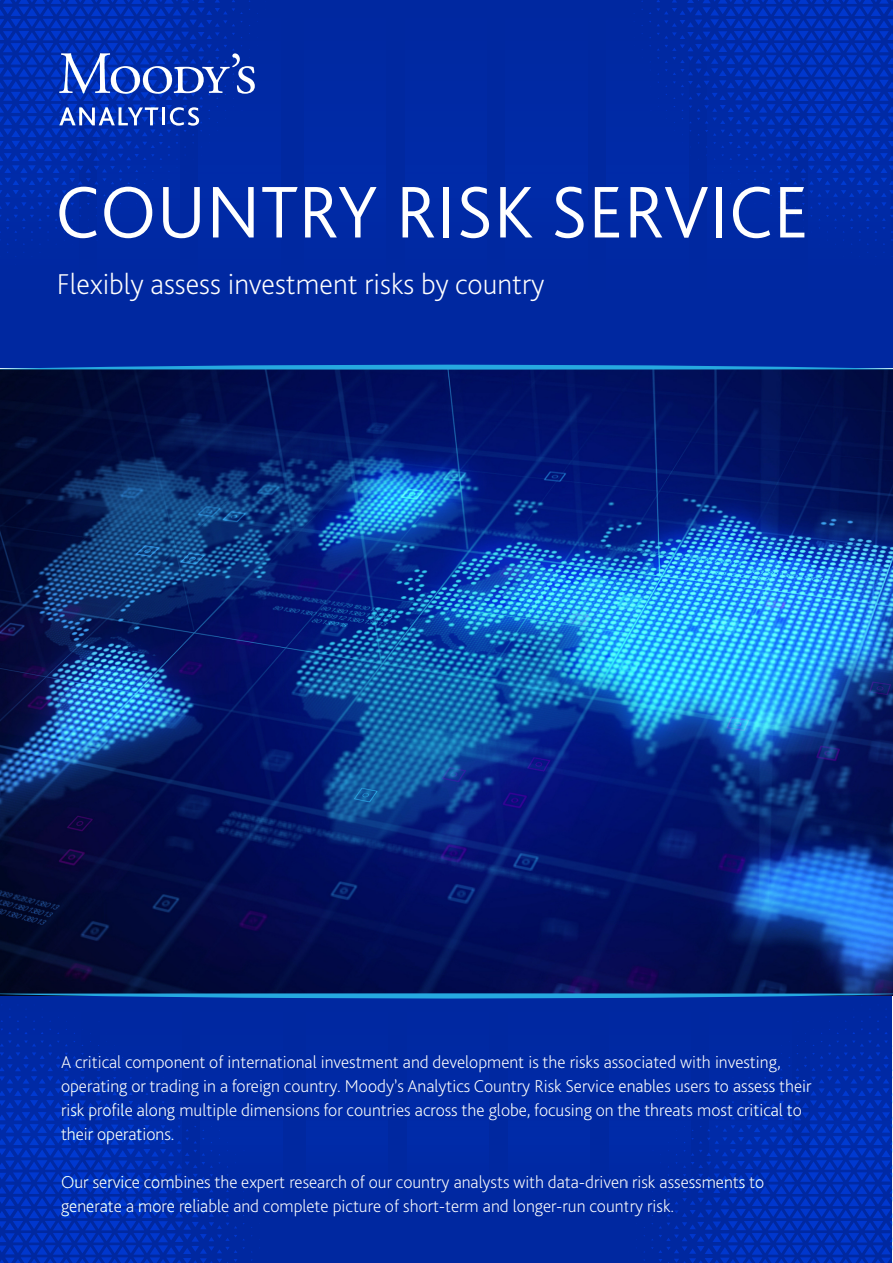
<style>
.page{position:relative;width:893px;height:1263px;background:#fff}
.page>*{position:absolute;margin:0;border:0;box-sizing:border-box;transform-origin:0 0}
.t1{font:300 76.5px "Bliss Pro";letter-spacing:.01em;color:#fff}
.t2{font:200 30px "Bliss Pro";color:#fff}
.t3{font:200 18px/24px "Bliss Pro";color:#fff}
</style>
<div class="page">
<div style="left:1px;top:0;width:892px;height:368px;background:#0028a0"></div>
<div style="left:0;top:993px;width:892px;height:270px;background:#0028a0"></div>
<img style="left:0;top:370px;width:893px;height:623px">
<svg style="left:268px;top:993px;width:360px;height:5px"></svg>
<svg style="left:0;top:365px;width:893px;height:5px"></svg>
<div style="left:0;top:0;width:78px;height:360px;background:#0028a0"></div>
<svg style="left:0;top:0;width:258px;height:257px"></svg>
<div style="left:306px;top:995px;width:82px;height:268px;background:#0029a3"></div>
<div style="left:407px;top:995px;width:82px;height:268px;background:#0029a3"></div>
<div style="left:508px;top:995px;width:81px;height:268px;background:#0029a3"></div>
<div style="left:201px;top:995px;width:81px;height:268px;background:#0029a3"></div>
<div style="left:609px;top:995px;width:81px;height:268px;background:#0029a3"></div>
<svg style="left:0;top:993px;width:268px;height:270px"></svg>
<svg style="left:628px;top:993px;width:265px;height:270px"></svg>
<svg style="left:634px;top:0;width:259px;height:257px"></svg>
<h1 class="t1" style="left:55px;top:165px;width:755px">COUNTRY RISK SERVICE</h1>
<h2 class="t2" style="left:57px;top:265px;width:489px">Flexibly assess investment risks by country</h2>
<p class="t3" style="left:61px;top:1050px;width:752px">A critical component of international investment and development is the risks associated with investing, operating or trading in a foreign country. Moody’s Analytics Country Risk Service enables users to assess their risk profile along multiple dimensions for countries across the globe, focusing on the threats most critical to their operations.</p>
<p class="t3" style="left:61px;top:1170px;width:705px">Our service combines the expert research of our country analysts with data-driven risk assessments to generate a more reliable and complete picture of short-term and longer-run country risk.</p>
</div>
